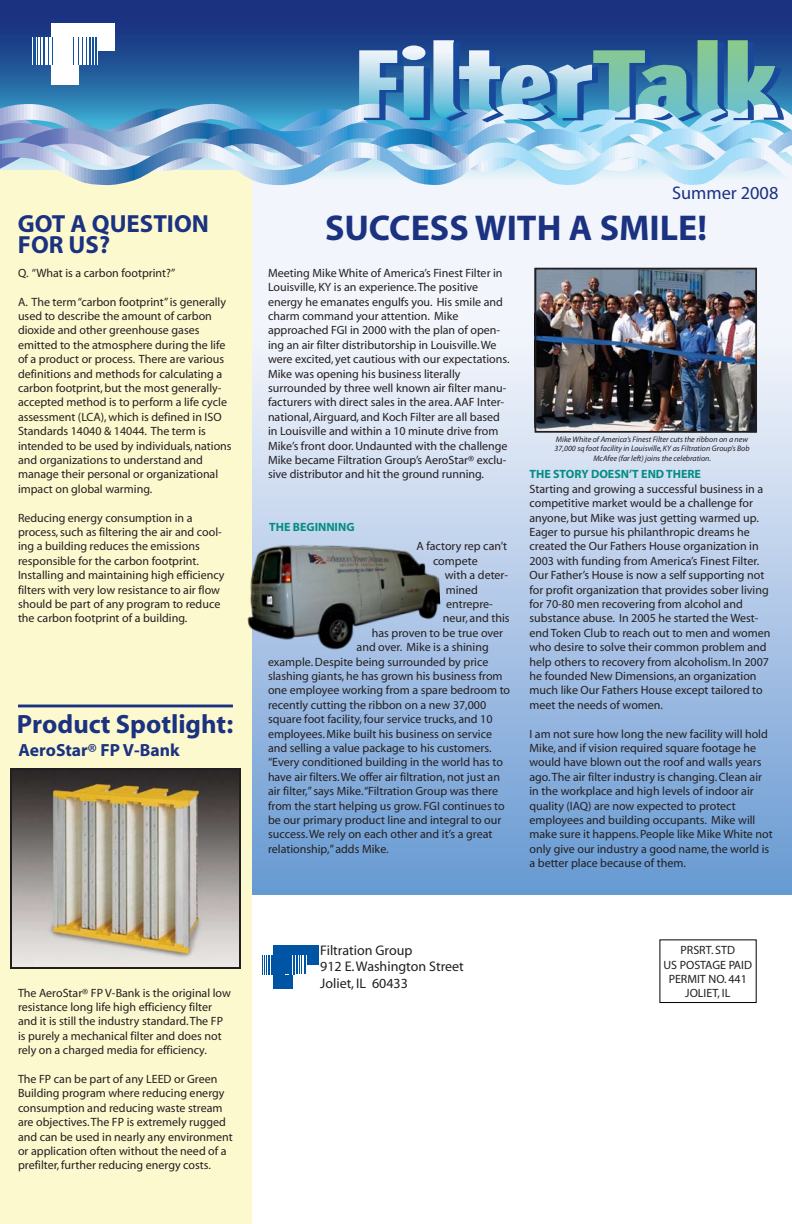
<style>
.page{position:relative;width:792px;height:1224px;background:#fff}
.page>*{position:absolute;margin:0;border:0;box-sizing:border-box;transform-origin:0 0}
.t1{font:700 36px "Myriad";color:#1b3281}
.t2{font:700 26.5px "Myriad";color:#1b3281}
.t3{font:700 24.8px/21px "Myriad";color:#1b3281}
.t4{font:18.3px "Myriad";color:#1b3281}
.t5{font:700 17.6px "Myriad";color:#1b3281}
.t6{font:14px/16.8px "Myriad";color:#231f20}
.t7{font:12px/14.4px "Myriad";color:#231f20}
.t8{font:700 12px "Myriad";color:#048d82}
.t9{font:italic 8px/9.6px "Myriad";color:#231f20;text-align:center}
.s1{font-weight:700;color:#048d82}
</style>
<div class="page">
<div style="left:0;top:0;width:792px;height:190px;background:#1b3382"></div>
<div style="left:660px;top:939px;width:97px;height:64px;border:1px solid #010101"></div>
<div style="left:52px;top:23px;width:63px;height:28px;background:#fff"></div>
<div style="left:273px;top:945px;width:45px;height:19px;background:#0054a4"></div>
<div style="left:273px;top:945px;width:20px;height:44px;background:#0054a4"></div>
<svg style="left:262px;top:955px;width:11px;height:19px"></svg>
<svg style="left:292px;top:955px;width:15px;height:19px"></svg>
<div style="left:248px;top:183px;width:544px;height:711px;background:linear-gradient(to bottom,#fff,#6f9dd4)"></div>
<div style="left:0;top:171px;width:252px;height:1053px;background:#fdf9ce"></div>
<hr style="left:18px;top:705px;width:215px;height:2px;background:#1b3281">
<img style="left:13px;top:771px;width:225px;height:195px">
<svg style="left:0;top:148px;width:792px;height:39px"></svg>
<img style="left:247px;top:506px;width:196px;height:154px">
<img style="left:538px;top:271px;width:216px;height:159px">
<div style="left:535px;top:268px;width:222px;height:165px;border:2px solid #231f20"></div>
<div style="left:10px;top:768px;width:231px;height:201px;border:2px solid #231f20"></div>
<svg style="left:0;top:37px;width:792px;height:111px"></svg>
<p class="t3" style="left:18px;top:214px;width:193px">GOT A QUESTION<br>FOR US?</p>
<p class="t7" style="left:18px;top:266px;width:159px">Q. “What is a carbon footprint?”</p>
<p class="t7" style="left:18px;top:295px;width:215px">A. The term “carbon footprint” is generally used to describe the amount of carbon dioxide and other greenhouse gases emitted to the atmosphere during the life of a product or process. There are various definitions and methods for calculating a carbon footprint, but the most generally&shy;accepted method is to perform a life cycle assessment (LCA), which is defined in ISO Standards 14040 &amp; 14044. The term is intended to be used by individuals, nations and organizations to understand and manage their personal or organizational impact on global warming.</p>
<p class="t7" style="left:18px;top:511px;width:208px">Reducing energy consumption in a process, such as filtering the air and cool&shy;ing a building reduces the emissions responsible for the carbon footprint.<br>Installing and maintaining high efficiency filters with very low resistance to air flow should be part of any program to reduce the carbon footprint of a building.</p>
<p class="t2" style="left:17px;top:711px;width:218px">Product Spotlight:</p>
<p class="t5" style="left:19px;top:741px;width:163px">AeroStar® FP V-Bank</p>
<p class="t7" style="left:18px;top:986px;width:214px">The AeroStar® FP V-Bank is the original low resistance long life high efficiency filter and it is still the industry standard. The FP is purely a mechanical filter and does not rely on a charged media for efficiency.</p>
<p class="t7" style="left:18px;top:1072px;width:216px">The FP can be part of any LEED or Green Building program where reducing energy consumption and reducing waste stream are objectives. The FP is extremely rugged and can be used in nearly any environment or application often without the need of a prefilter, further reducing energy costs.</p>
<p class="t4" style="left:672px;top:184px;width:108px">Summer 2008</p>
<p class="t1" style="left:325px;top:209px;width:384px">SUCCESS WITH A SMILE!</p>
<p class="t7" style="left:268px;top:266px;width:243px">Meeting Mike White of America’s Finest Filter in Louisville, KY is an experience. The positive energy he emanates engulfs you. His smile and charm command your attention. Mike approached FGI in 2000 with the plan of open&shy;ing an air filter distributorship in Louisville. We were excited, yet cautious with our expectations.<br>Mike was opening his business literally surrounded by three well known air filter manu&shy;facturers with direct sales in the area. AAF Inter&shy;national, Airguard, and Koch Filter are all based in Louisville and within a 10 minute drive from Mike’s front door. Undaunted with the challenge Mike became Filtration Group’s AeroStar® exclu&shy;sive distributor and hit the ground running.</p>
<p class="t8" style="left:269px;top:521px;width:87px">THE BEGINNING</p>
<p class="t7" style="left:416px;top:540px;width:92px">A factory rep can’t</p>
<p class="t7" style="left:433px;top:554px;width:46px">compete</p>
<p class="t7" style="left:445px;top:569px;width:65px">with a deter-</p>
<p class="t7" style="left:446px;top:583px;width:34px">mined</p>
<p class="t7" style="left:446px;top:597px;width:48px">entrepre-</p>
<p class="t7" style="left:443px;top:612px;width:68px">neur, and this</p>
<p class="t7" style="left:372px;top:626px;width:133px">has proven to be true over</p>
<p class="t7" style="left:357px;top:641px;width:134px">and over. Mike is a shining</p>
<p class="t7" style="left:268px;top:655px;width:222px">example. Despite being surrounded by price</p>
<p class="t7" style="left:268px;top:669px;width:236px">slashing giants, he has grown his business from</p>
<p class="t7" style="left:268px;top:684px;width:244px">one employee working from a spare bedroom to</p>
<p class="t7" style="left:268px;top:698px;width:220px">recently cutting the ribbon on a new 37,000</p>
<p class="t7" style="left:268px;top:713px;width:226px">square foot facility, four service trucks, and 10</p>
<p class="t7" style="left:268px;top:727px;width:226px">employees. Mike built his business on service</p>
<p class="t7" style="left:268px;top:741px;width:225px">and selling a value package to his customers.</p>
<p class="t7" style="left:268px;top:756px;width:236px">“Every conditioned building in the world has to</p>
<p class="t7" style="left:268px;top:770px;width:234px">have air filters. We offer air filtration, not just an</p>
<p class="t7" style="left:268px;top:785px;width:232px">air filter,” says Mike.“Filtration Group was there</p>
<p class="t7" style="left:268px;top:799px;width:238px">from the start helping us grow. FGI continues to</p>
<p class="t7" style="left:268px;top:813px;width:235px">be our primary product line and integral to our</p>
<p class="t7" style="left:268px;top:828px;width:226px">success. We rely on each other and it’s a great</p>
<p class="t7" style="left:268px;top:842px;width:122px">relationship,” adds Mike.</p>
<p class="t9" style="left:555px;top:435px;width:197px">Mike White of America’s Finest Filter cuts the ribbon on a new<br>37,000 sq foot facility in Louisville, KY as Filtration Group’s Bob<br>McAfee (far left) joins the celebration.</p>
<p class="t7" style="left:530px;top:468px;width:242px"><span class="s1">THE STORY DOESN’T END THERE<br></span>Starting and growing a successful business in a competitive market would be a challenge for anyone, but Mike was just getting warmed up.<br>Eager to pursue his philanthropic dreams he created the Our Fathers House organization in 2003 with funding from America’s Finest Filter.<br>Our Father’s House is now a self supporting not for profit organization that provides sober living for 70-80 men recovering from alcohol and substance abuse. In 2005 he started the West&shy;end Token Club to reach out to men and women who desire to solve their common problem and help others to recovery from alcoholism. In 2007 he founded New Dimensions, an organization much like Our Fathers House except tailored to meet the needs of women.</p>
<p class="t7" style="left:530px;top:727px;width:245px">I am not sure how long the new facility will hold Mike, and if vision required square footage he would have blown out the roof and walls years ago. The air filter industry is changing. Clean air in the workplace and high levels of indoor air quality (IAQ) are now expected to protect employees and building occupants. Mike will make sure it happens. People like Mike White not only give our industry a good name, the world is a better place because of them.</p>
<p class="t6" style="left:320px;top:942px;width:145px">Filtration Group<br>912 E. Washington Street<br>Joliet, IL 60433</p>
<p class="t7" style="left:663px;top:944px;width:90px;text-align:center">PRSRT. STD<br>US POSTAGE PAID<br>PERMIT NO. 441<br>JOLIET, IL</p>
</div>
